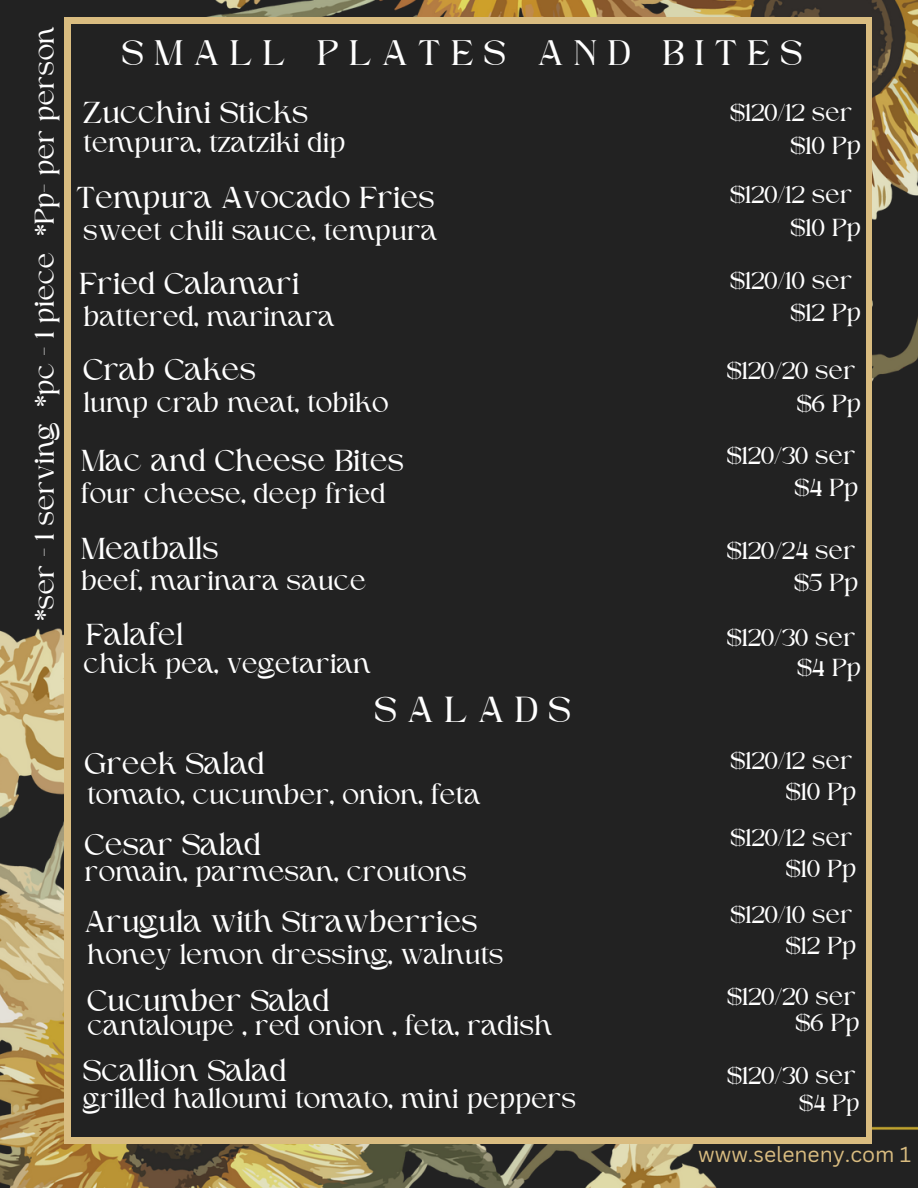
<style>
.page{position:relative;width:918px;height:1188px;background:#fff}
.page>*{position:absolute;margin:0;border:0;box-sizing:border-box;transform-origin:0 0}
.t1{font:37.05px "Higuen";letter-spacing:.3em;color:#fff}
.t2{font:36.3px "Higuen";letter-spacing:.3em;color:#fff}
.t3{font:30.9px "Higuen";color:#fff}
.t4{font:27.75px "Higuen";color:#fff}
.t5{font:25.05px "Higuen";color:#fff}
.t6{font:23.7px "Higuen";color:#fff}
.t7{font:21.15px "Canva Sans";color:#d9bc80}
</style>
<div class="page">
<img style="left:0;top:0;width:918px;height:1188px">
<div style="left:65px;top:17px;width:807px;height:1126px;background:#d9bc80"></div>
<div style="left:71px;top:24px;width:794px;height:1112px;background:#222"></div>
<h3 class="t4" style="left:33px;top:235px;width:211px;rotate:-90deg">*Pp- per person</h3>
<h3 class="t4" style="left:33px;top:406px;width:155px;rotate:-90deg">*pc - 1 piece</h3>
<h3 class="t4" style="left:33px;top:620px;width:200px;rotate:-90deg">*ser - 1 serving</h3>
<h3 class="t2" style="left:123px;top:38px;width:681px">SMALL PLATES AND BITES</h3>
<h3 class="t3" style="left:84px;top:99px;width:227px">Zucchini Sticks</h3>
<h3 class="t4" style="left:84px;top:131px;width:264px">tempura, tzatziki dip</h3>
<h2 class="t3" style="left:77px;top:185px;width:360px">Tempura Avocado Fries</h2>
<h3 class="t4" style="left:84px;top:220px;width:355px">sweet chili sauce, tempura</h3>
<h3 class="t3" style="left:80px;top:271px;width:222px">Fried Calamari</h3>
<h3 class="t4" style="left:84px;top:306px;width:253px">battered, marinara</h3>
<h2 class="t3" style="left:84px;top:357px;width:174px">Crab Cakes</h2>
<h3 class="t4" style="left:84px;top:392px;width:307px">lump crab meat, tobiko</h3>
<h1 class="t3" style="left:81px;top:447px;width:325px">Mac and Cheese Bites</h1>
<h2 class="t4" style="left:81px;top:482px;width:306px">four cheese, deep fried</h2>
<h3 class="t3" style="left:81px;top:536px;width:140px">Meatballs</h3>
<h3 class="t4" style="left:81px;top:570px;width:287px">beef, marinara sauce</h3>
<h3 class="t3" style="left:87px;top:621px;width:99px">Falafel</h3>
<h2 class="t4" style="left:84px;top:652px;width:289px">chick pea, vegetarian</h2>
<h2 class="t1" style="left:376px;top:694px;width:197px">SALADS</h2>
<h3 class="t3" style="left:85px;top:750px;width:182px">Greek Salad</h3>
<h3 class="t4" style="left:88px;top:783px;width:395px">tomato, cucumber, onion, feta</h3>
<h2 class="t3" style="left:85px;top:831px;width:178px">Cesar Salad</h2>
<h3 class="t4" style="left:85px;top:860px;width:384px">romain, parmesan, croutons</h3>
<h3 class="t3" style="left:85px;top:908px;width:395px">Arugula with Strawberries</h3>
<h2 class="t4" style="left:88px;top:944px;width:418px">honey lemon dressing, walnuts</h2>
<h3 class="t3" style="left:88px;top:987px;width:244px">Cucumber Salad</h3>
<h3 class="t4" style="left:88px;top:1014px;width:466px">cantaloupe , red onion , feta, radish</h3>
<h2 class="t3" style="left:84px;top:1058px;width:205px">Scallion Salad</h2>
<h3 class="t4" style="left:84px;top:1087px;width:494px">grilled halloumi tomato, mini peppers</h3>
<h3 class="t5" style="left:731px;top:102px;width:124px">$120/12 ser</h3>
<h2 class="t5" style="left:791px;top:135px;width:72px">$10 Pp</h2>
<h3 class="t5" style="left:731px;top:185px;width:124px">$120/12 ser</h3>
<h3 class="t5" style="left:791px;top:217px;width:72px">$10 Pp</h3>
<h2 class="t5" style="left:731px;top:270px;width:124px">$120/10 ser</h2>
<h3 class="t5" style="left:791px;top:303px;width:72px">$12 Pp</h3>
<h3 class="t5" style="left:727px;top:361px;width:131px">$120/20 ser</h3>
<h2 class="t5" style="left:798px;top:393px;width:66px">$6 Pp</h2>
<h3 class="t5" style="left:727px;top:445px;width:131px">$120/30 ser</h3>
<h3 class="t5" style="left:795px;top:477px;width:66px">$4 Pp</h3>
<h1 class="t5" style="left:727px;top:540px;width:131px">$120/24 ser</h1>
<h2 class="t5" style="left:795px;top:572px;width:66px">$5 Pp</h2>
<h3 class="t5" style="left:727px;top:627px;width:131px">$120/30 ser</h3>
<h3 class="t5" style="left:798px;top:658px;width:66px">$4 Pp</h3>
<h4 class="t5" style="left:731px;top:751px;width:124px">$120/12 ser</h4>
<h3 class="t5" style="left:787px;top:782px;width:72px">$10 Pp</h3>
<h3 class="t5" style="left:731px;top:828px;width:124px">$120/12 ser</h3>
<h3 class="t5" style="left:787px;top:858px;width:72px">$10 Pp</h3>
<h3 class="t5" style="left:731px;top:905px;width:124px">$120/10 ser</h3>
<h3 class="t5" style="left:787px;top:935px;width:72px">$12 Pp</h3>
<h3 class="t5" style="left:728px;top:987px;width:130px">$120/20 ser</h3>
<h3 class="t5" style="left:796px;top:1012px;width:66px">$6 Pp</h3>
<h3 class="t5" style="left:728px;top:1065px;width:130px">$120/30 ser</h3>
<h3 class="t6" style="left:800px;top:1094px;width:62px">$4 Pp</h3>
<p class="t7" style="left:698px;top:1140px;width:214px">www.seleneny.com 1</p>
</div>
